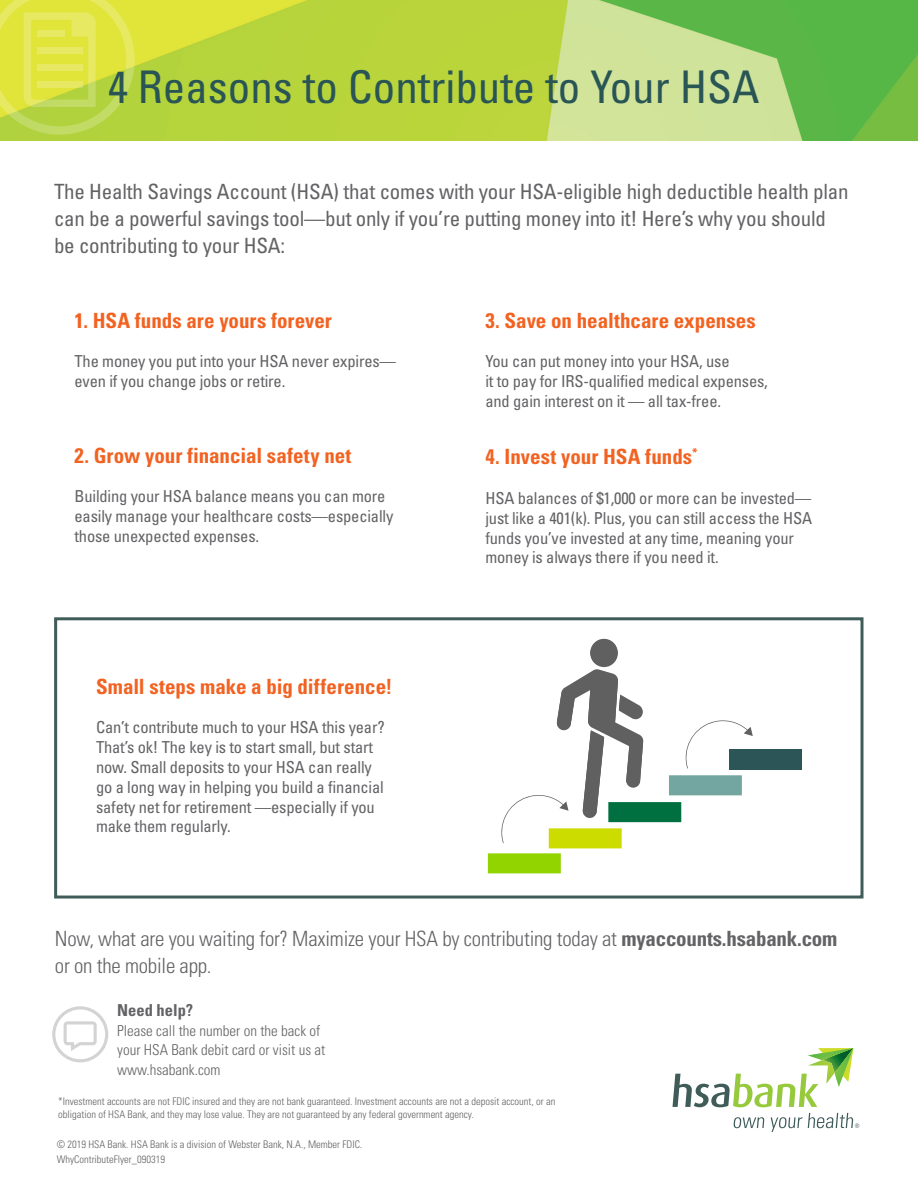
<style>
.page{position:relative;width:918px;height:1188px;background:#fff}
.page>*{position:absolute;margin:0;border:0;box-sizing:border-box;transform-origin:0 0}
.t1{font:condensed 45px "Univers LT Std";color:#295555}
.t2{font:condensed 21px "Univers LT Std";letter-spacing:-.01em;color:#636366}
.t3{font:700 condensed 21px "Univers LT Std";color:#f26221}
.body_copy{font:300 condensed 21px/27px "Univers LT Std";letter-spacing:-.01em;color:#636366}
.t4{font:condensed 16.5px/19.8px "Univers LT Std";letter-spacing:-.01em;color:#636366}
.t5{font:700 condensed 16.5px "Univers LT Std";color:#636366}
.t6{font:300 condensed 15px "Univers LT Std";color:#636366}
.t7{font:300 condensed 10.5px/13.5px "Univers LT Std";color:#636366}
.s1{font-weight:700}
</style>
<div class="page">
<img style="left:0;top:0;width:918px;height:140px">
<svg style="left:0;top:0;width:135px;height:135px;background:#d3df46"></svg>
<div style="left:38px;top:30px;width:27px;height:7px;background:#e7e962"></div>
<div style="left:38px;top:47px;width:45px;height:7px;background:#e7e962"></div>
<div style="left:38px;top:64px;width:45px;height:7px;background:#e7e962"></div>
<div style="left:38px;top:81px;width:45px;height:7px;background:#e7e962"></div>
<svg style="left:733px;top:1117px;width:31px;height:11px"></svg>
<svg style="left:771px;top:1117px;width:31px;height:15px"></svg>
<svg style="left:673px;top:1048px;width:180px;height:59px"></svg>
<svg style="left:808px;top:1113px;width:51px;height:15px"></svg>
<svg style="left:52px;top:1006px;width:56px;height:56px"></svg>
<div style="left:54px;top:617px;width:810px;height:282px;border:3px solid #3f5c59"></div>
<div style="left:729px;top:749px;width:73px;height:20px;background:#2b5556"></div>
<svg style="left:590px;top:640px;width:28px;height:27px"></svg>
<div style="left:590px;top:639px;width:28px;height:27px;background:#606060;border-radius:50%"></div>
<svg style="left:488px;top:669px;width:265px;height:204px"></svg>
<p class="t1" style="left:108px;top:59px;width:653px">4 Reasons to Contribute to Your HSA</p>
<p class="t2" style="left:54px;top:178px;width:796px">The Health Savings Account (HSA) that comes with your HSA-eligible high deductible health plan</p>
<p class="t2" style="left:54px;top:205px;width:774px">can be a powerful savings tool—but only if you’re putting money into it! Here’s why you should</p>
<p class="t2" style="left:54px;top:232px;width:233px">be contributing to your HSA:</p>
<p class="t3" style="left:75px;top:307px;width:259px">1. HSA funds are yours forever</p>
<p class="t4" style="left:75px;top:351px;width:323px">The money you put into your HSA never expires—</p>
<p class="t4" style="left:75px;top:371px;width:212px">even if you change jobs or retire.</p>
<p class="t3" style="left:75px;top:442px;width:278px">2. Grow your financial safety net</p>
<p class="t4" style="left:75px;top:486px;width:312px">Building your HSA balance means you can more</p>
<p class="t4" style="left:75px;top:506px;width:320px">easily manage your healthcare costs—especially those unexpected expenses.</p>
<p class="t3" style="left:96px;top:674px;width:298px">Small steps make a big difference!</p>
<p class="t4" style="left:96px;top:717px;width:290px">Can’t contribute much to your HSA this year?</p>
<p class="t4" style="left:96px;top:737px;width:279px">That’s ok! The key is to start small, but start</p>
<p class="t4" style="left:96px;top:757px;width:277px">now. Small deposits to your HSA can really</p>
<p class="t4" style="left:96px;top:777px;width:289px">go a long way in helping you build a financial</p>
<p class="t4" style="left:96px;top:797px;width:280px">safety net for retirement —especially if you</p>
<p class="t4" style="left:96px;top:816px;width:136px">make them regularly.</p>
<p class="t3" style="left:485px;top:307px;width:272px">3. Save on healthcare expenses</p>
<p class="t4" style="left:485px;top:351px;width:246px">You can put money into your HSA, use</p>
<p class="t4" style="left:485px;top:371px;width:284px">it to pay for IRS-qualified medical expenses,</p>
<p class="t4" style="left:485px;top:391px;width:237px">and gain interest on it — all tax-free.</p>
<p class="t3" style="left:485px;top:444px;width:213px">4. Invest your HSA funds<sup>*</sup></p>
<p class="t4" style="left:485px;top:488px;width:327px">HSA balances of $1,000 or more can be invested—</p>
<p class="t4" style="left:485px;top:508px;width:328px">just like a 401(k). Plus, you can still access the HSA funds you’ve invested at any time, meaning your</p>
<p class="t4" style="left:485px;top:547px;width:235px">money is always there if you need it.</p>
<p class="body_copy" style="left:55px;top:925px;width:784px">Now, what are you waiting for? Maximize your HSA by contributing today at <span class="s1">myaccounts.hsabank.com </span>or on the mobile app.</p>
<p class="t5" style="left:117px;top:1000px;width:78px">Need help?</p>
<p class="t6" style="left:117px;top:1022px;width:205px">Please call the number on the back of</p>
<p class="t6" style="left:117px;top:1041px;width:210px">your HSA Bank debit card or visit us at</p>
<p class="t6" style="left:117px;top:1061px;width:105px">www.hsabank.com</p>
<p class="t7" style="left:58px;top:1095px;width:499px">*Investment accounts are not FDIC insured and they are not bank guaranteed. Investment accounts are not a deposit account, or an obligation of HSA Bank, and they may lose value. They are not guaranteed by any federal government agency.</p>
<p class="t7" style="left:57px;top:1137px;width:307px">© 2019 HSA Bank. HSA Bank is a division of Webster Bank, N.A., Member FDIC.</p>
<p class="t7" style="left:57px;top:1153px;width:110px">WhyContributeFlyer_090319</p>
</div>
